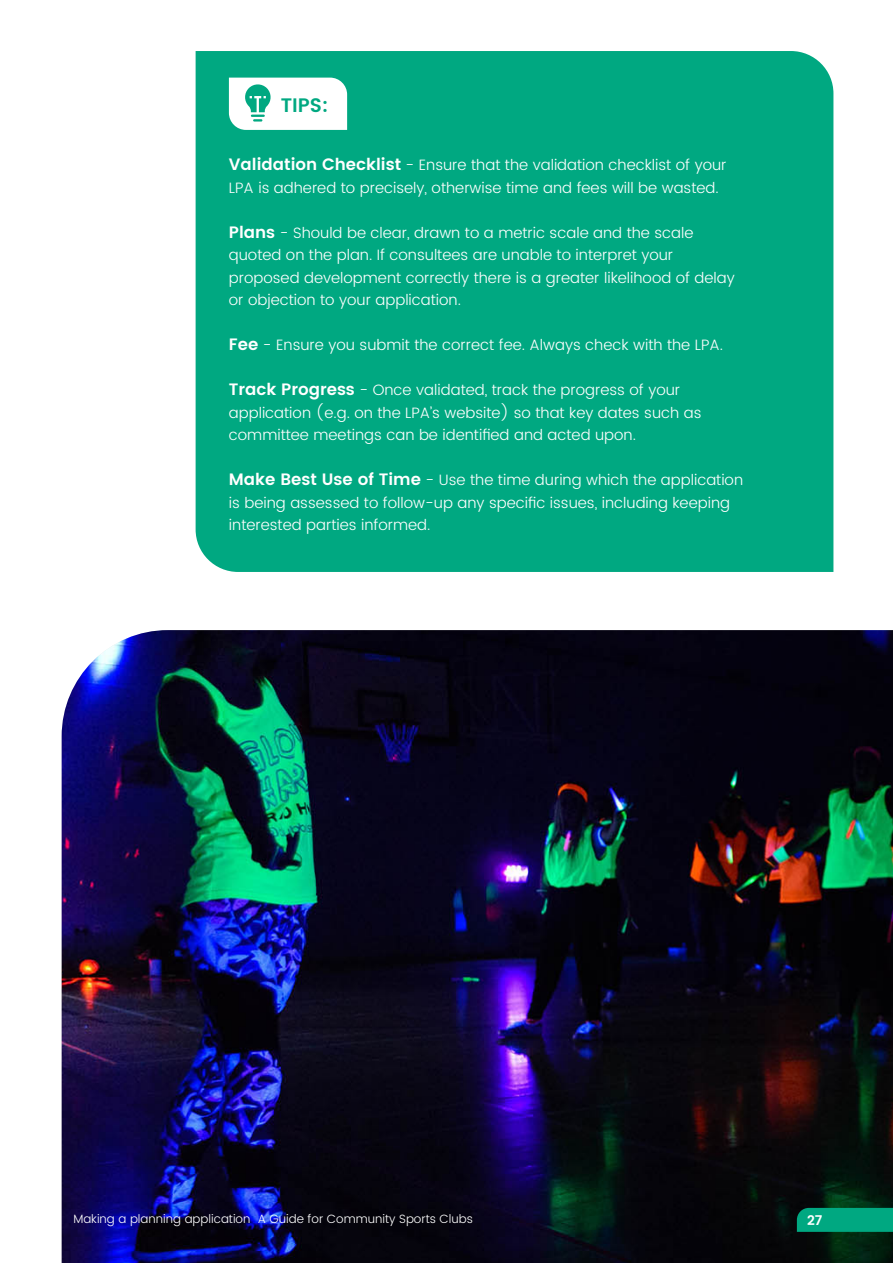
<style>
.page{position:relative;width:893px;height:1263px;background:#fff}
.page>*{position:absolute;margin:0;border:0;box-sizing:border-box;transform-origin:0 0}
.Level_3{font:600 19.5px "Poppins";color:#00a881}
.t1{font:300 15px/22.5px "Poppins";color:#fff}
.t2{font:600 13.5px "Poppins";color:#fff}
.t3{font:300 12px "Poppins";color:#fff}
.s1{font-weight:600;font-size:16.5px}
</style>
<div class="page">
<div style="left:196px;top:51px;width:637px;height:521px;background:#00a881"></div>
<svg style="left:229px;top:78px;width:118px;height:52px"></svg>
<img style="left:62px;top:630px;width:831px;height:633px">
<div style="left:797px;top:1208px;width:96px;height:24px;background:#00a881"></div>
<p class="Level_3" style="left:281px;top:90px;width:49px">TIPS:</p>
<p class="t1" style="left:229px;top:154px;width:499px"><span class="s1">Validation Checklist</span> - Ensure that the validation checklist of your<br>LPA is adhered to precisely, otherwise time and fees will be wasted.</p>
<p class="t1" style="left:229px;top:222px;width:507px"><span class="s1">Plans</span> - Should be clear, drawn to a metric scale and the scale quoted on the plan. If consultees are unable to interpret your proposed development correctly there is a greater likelihood of delay or objection to your application.</p>
<p class="t1" style="left:229px;top:334px;width:496px"><span class="s1">Fee</span> - Ensure you submit the correct fee. Always check with the LPA.</p>
<p class="t1" style="left:229px;top:379px;width:474px"><span class="s1">Track Progress</span> - Once validated, track the progress of your application (e.g. on the LPA’s website) so that key dates such as committee meetings can be identified and acted upon.</p>
<p class="t1" style="left:229px;top:469px;width:516px"><span class="s1">Make Best Use of Time</span> - Use the time during which the application is being assessed to follow-up any specific issues, including keeping interested parties informed.</p>
<p class="t3" style="left:73px;top:1210px;width:401px">Making a planning application A Guide for Community Sports Clubs</p>
<p class="t2" style="left:807px;top:1210px;width:17px">27</p>
</div>
